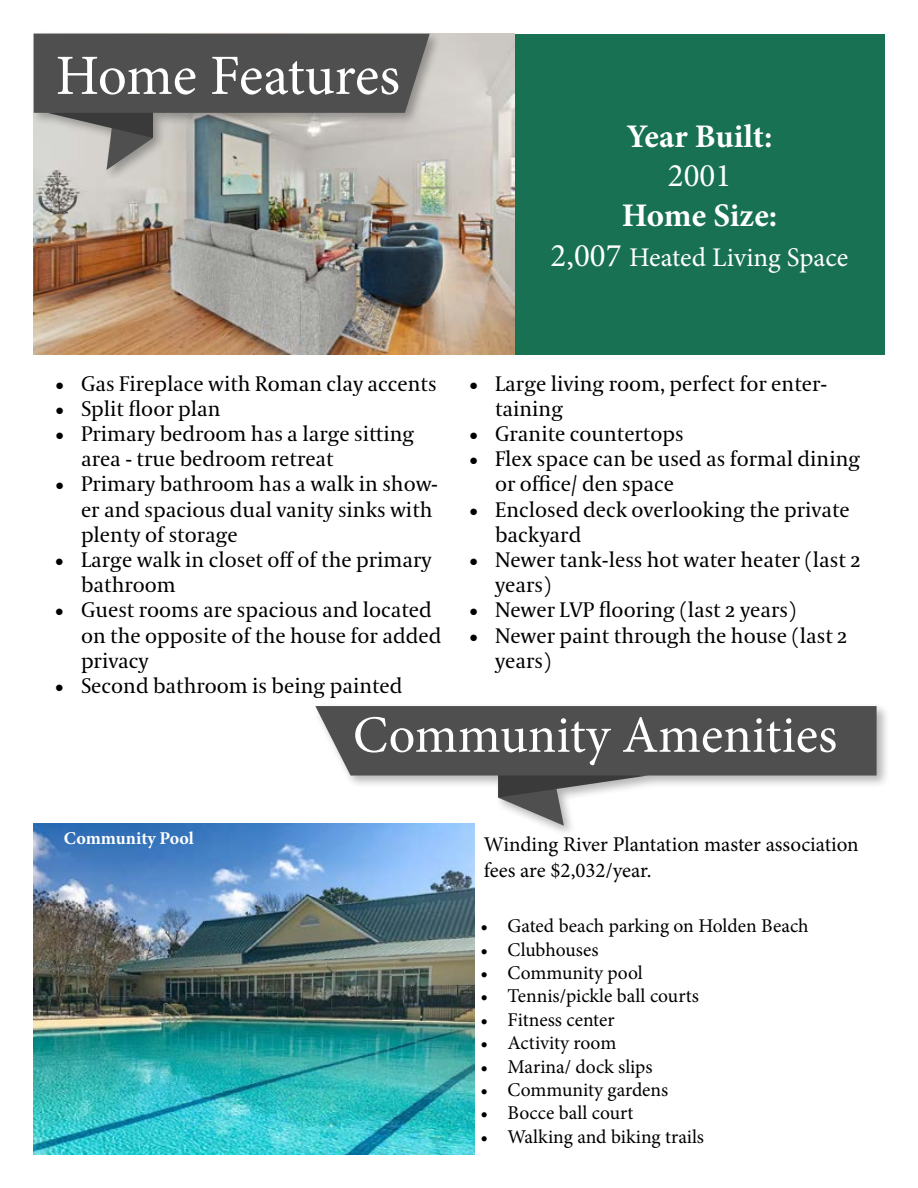
<style>
.page{position:relative;width:918px;height:1188px;background:#fff}
.page>*{position:absolute;margin:0;border:0;box-sizing:border-box;transform-origin:0 0}
.t1{font:57px "Minion Pro";letter-spacing:-.01em;color:#fff}
.t2{font:52.5px "Minion Pro";color:#fff}
.t3{font:700 33px "Minion Pro";letter-spacing:-.005em;color:#fff}
.t4{font:33px "Minion Pro";color:#fff}
.t5{font:27px "Minion Pro";color:#fff}
.t6{font:21px/25.2px "Coranto 2";color:#000}
.t7{font:21px/25.2px "Minion Pro";letter-spacing:-.005em;color:#000}
.t8{font:19.5px "Minion Pro";color:#000}
.t9{font:700 18px "Minion Pro";letter-spacing:-.005em;color:#fff}
.s1{font-size:33px}
</style>
<div class="page">
<img style="left:34px;top:34px;width:481px;height:320px">
<div style="left:515px;top:34px;width:369px;height:320px;background:#177152"></div>
<img style="left:34px;top:824px;width:440px;height:330px">
<div style="left:30px;top:30px;width:412px;height:152px;background:#000;opacity:.3"></div>
<svg style="left:34px;top:34px;width:396px;height:136px;background:#787876"></svg>
<div style="left:313px;top:703px;width:577px;height:136px;background:#000;opacity:.3"></div>
<svg style="left:315px;top:706px;width:562px;height:120px"></svg>
<h1 class="t1" style="left:56px;top:38px;width:346px">Home Features</h1>
<h3 class="t3" style="left:627px;top:113px;width:147px">Year Built:</h3>
<h3 class="t4" style="left:668px;top:154px;width:65px">2001</h3>
<h3 class="t3" style="left:622px;top:192px;width:157px">Home Size:</h3>
<p class="t5" style="left:551px;top:239px;width:299px"><span class="s1">2,007</span> Heated Living Space</p>
<p class="t6" style="left:54px;top:372px;width:384px">• Gas Fireplace with Roman clay accents</p>
<p class="t6" style="left:54px;top:397px;width:168px">• Split floor plan</p>
<p class="t6" style="left:81px;top:422px;width:335px;text-indent:-27px">• Primary bedroom has a large sitting area - true bedroom retreat</p>
<p class="t6" style="left:81px;top:472px;width:359px;text-indent:-27px">• Primary bathroom has a walk in show&shy;er and spacious dual vanity sinks with plenty of storage</p>
<p class="t6" style="left:81px;top:548px;width:352px;text-indent:-27px">• Large walk in closet off of the primary bathroom</p>
<p class="t6" style="left:81px;top:598px;width:362px;text-indent:-27px">• Guest rooms are spacious and located on the opposite of the house for added privacy</p>
<p class="t6" style="left:54px;top:674px;width:350px">• Second bathroom is being painted</p>
<p class="t6" style="left:495px;top:372px;width:334px;text-indent:-27px">• Large living room, perfect for enter&shy;taining</p>
<p class="t6" style="left:468px;top:422px;width:217px">• Granite countertops</p>
<p class="t6" style="left:495px;top:447px;width:367px;text-indent:-27px">• Flex space can be used as formal dining or office/ den space</p>
<p class="t6" style="left:495px;top:498px;width:356px;text-indent:-27px">• Enclosed deck overlooking the private backyard</p>
<p class="t6" style="left:495px;top:548px;width:367px;text-indent:-27px">• Newer tank-less hot water heater (last 2 years)</p>
<p class="t6" style="left:468px;top:598px;width:330px">• Newer LVP flooring (last 2 years)</p>
<p class="t6" style="left:495px;top:624px;width:354px;text-indent:-27px">• Newer paint through the house (last 2 years)</p>
<p class="t9" style="left:64px;top:825px;width:131px">Community Pool</p>
<h2 class="t2" style="left:353px;top:700px;width:486px">Community Amenities</h2>
<p class="t7" style="left:484px;top:832px;width:376px">Winding River Plantation master association fees are $2,032/year.</p>
<p class="t8" style="left:481px;top:913px;width:330px">• Gated beach parking on Holden Beach</p>
<p class="t8" style="left:481px;top:936px;width:119px">• Clubhouses</p>
<p class="t8" style="left:481px;top:960px;width:164px">• Community pool</p>
<p class="t8" style="left:481px;top:983px;width:220px">• Tennis/pickle ball courts</p>
<p class="t8" style="left:481px;top:1006px;width:136px">• Fitness center</p>
<p class="t8" style="left:481px;top:1030px;width:137px">• Activity room</p>
<p class="t8" style="left:481px;top:1053px;width:174px">• Marina/ dock slips</p>
<p class="t8" style="left:481px;top:1077px;width:189px">• Community gardens</p>
<p class="t8" style="left:481px;top:1100px;width:154px">• Bocce ball court</p>
<p class="t8" style="left:481px;top:1123px;width:225px">• Walking and biking trails</p>
</div>
